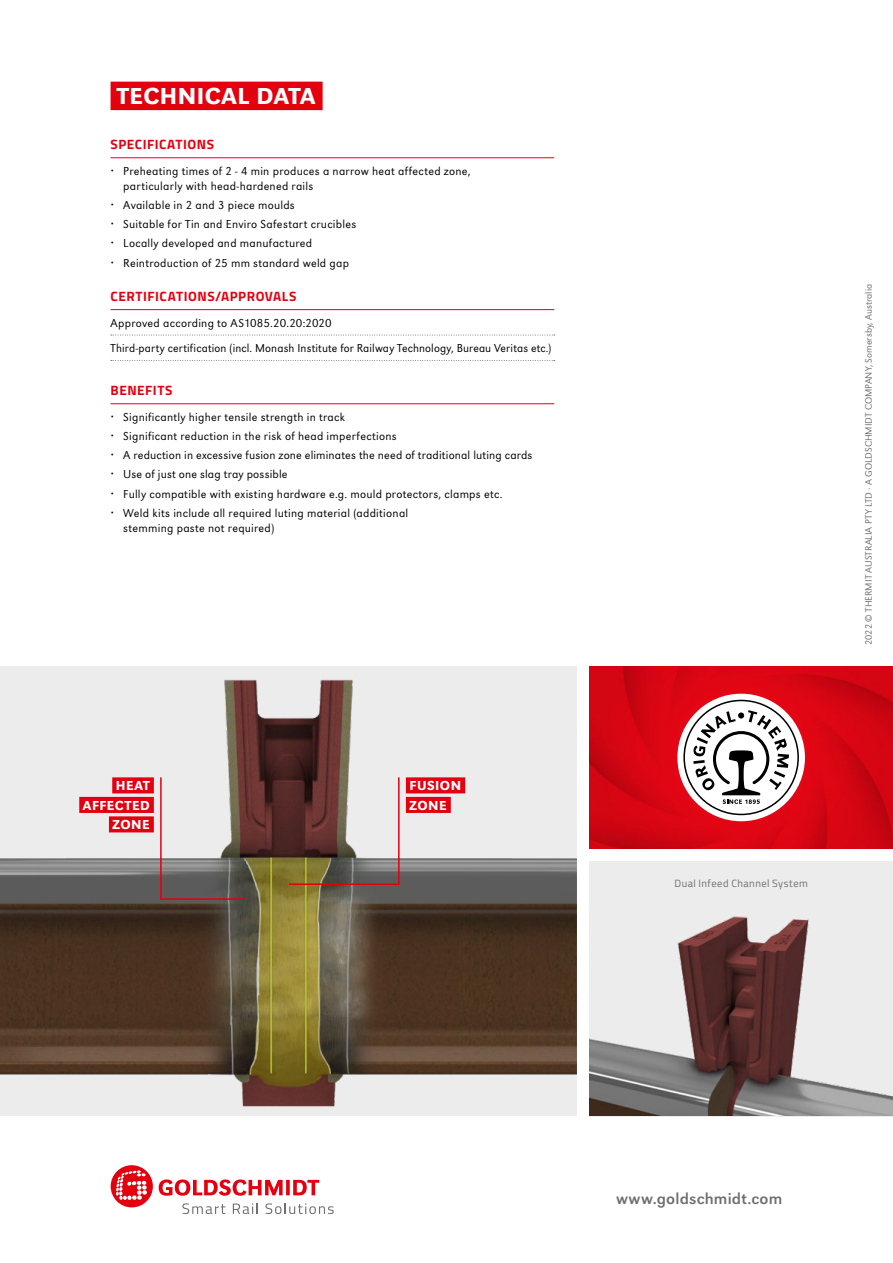
<style>
.page{position:relative;width:893px;height:1263px;background:#fff}
.page>*{position:absolute;margin:0;border:0;box-sizing:border-box;transform-origin:0 0}
.t1{font:500 24px "URW Grotesk";letter-spacing:.02em;color:#fff}
.t2{font:16.5px "URW Grotesk";letter-spacing:.01em;color:#6f6f6e}
.t3{font:700 13.5px "Titillium Web";letter-spacing:.04em;color:#e3000f}
.t4{font:500 13.5px/19.5px "URW Grotesk";letter-spacing:.035em;color:#fff;text-align:right}
.t5{font:300 12px/19.2px "URW Grotesk";letter-spacing:.02em;color:#000}
.t6{font:10.5px "Titillium Web";letter-spacing:.04em;color:#6f6f6e}
.t7{font:300 9.75px "URW Grotesk";color:#6f6f6e}
</style>
<div class="page">
<div style="left:111px;top:82px;width:212px;height:28px;background:#e3000f"></div>
<hr style="left:111px;top:403px;width:443px;height:1px;background:#e3000f">
<hr style="left:111px;top:309px;width:443px;height:1px;background:#e3000f">
<svg style="left:111px;top:335px;width:444px;height:1px"></svg>
<svg style="left:111px;top:360px;width:444px;height:1px"></svg>
<hr style="left:111px;top:157px;width:443px;height:1px;background:#e3000f">
<svg style="left:159px;top:1179px;width:160px;height:17px"></svg>
<svg style="left:111px;top:1165px;width:42px;height:42px"></svg>
<svg style="left:182px;top:1203px;width:44px;height:11px"></svg>
<svg style="left:233px;top:1203px;width:25px;height:11px"></svg>
<svg style="left:266px;top:1203px;width:68px;height:11px"></svg>
<div style="left:589px;top:861px;width:304px;height:255px;background:#ececed"></div>
<img style="left:589px;top:916px;width:304px;height:200px">
<img style="left:0;top:666px;width:577px;height:450px">
<svg style="left:159px;top:776px;width:88px;height:124px;background:#afa6a4"></svg>
<svg style="left:287px;top:776px;width:113px;height:110px;background:#937d75"></svg>
<div style="left:112px;top:777px;width:42px;height:16px;background:#e3000f"></div>
<div style="left:79px;top:797px;width:75px;height:16px;background:#e3000f"></div>
<div style="left:109px;top:816px;width:45px;height:16px;background:#e3000f"></div>
<div style="left:406px;top:777px;width:59px;height:16px;background:#e3000f"></div>
<div style="left:406px;top:797px;width:45px;height:16px;background:#e3000f"></div>
<img style="left:589px;top:666px;width:304px;height:182px">
<div style="left:677px;top:694px;width:128px;height:127px;background:#fff;border-radius:50%"></div>
<svg style="left:683px;top:700px;width:116px;height:115px"></svg>
<h1 class="t1" style="left:117px;top:82px;width:200px">TECHNICAL DATA</h1>
<p class="t3" style="left:111px;top:134px;width:105px">SPECIFICATIONS</p>
<p class="t5" style="left:123px;top:163px;width:349px;line-height:15px">Preheating times of 2 - 4 min produces a narrow heat affected zone, particularly with head-hardened rails</p>
<p class="t5" style="left:123px;top:195px;width:235px">Available in 2 and 3 piece moulds<br>Suitable for Tin and Enviro Safestart crucibles Locally developed and manufactured Reintroduction of 25 mm standard weld gap</p>
<p class="t3" style="left:111px;top:286px;width:187px">CERTIFICATIONS/APPROVALS</p>
<p class="t5" style="left:111px;top:310px;width:442px;line-height:25.3px">Approved according to AS1085.20.20:2020<br>Third-party certification (incl. Monash Institute for Railway Technology, Bureau Veritas etc.)</p>
<p class="t3" style="left:111px;top:380px;width:63px">BENEFITS</p>
<p class="t5" style="left:123px;top:407px;width:411px">Significantly higher tensile strength in track<br>Significant reduction in the risk of head imperfections<br>A reduction in excessive fusion zone eliminates the need of traditional luting cards Use of just one slag tray possible<br>Fully compatible with existing hardware e.g. mould protectors, clamps etc.<br>Weld kits include all required luting material (additional</p>
<p class="t5" style="left:123px;top:518px;width:153px">stemming paste not required)</p>
<p class="t4" style="left:83px;top:776px;width:68px">HEAT<br>AFFECTED<br>ZONE</p>
<p class="t4" style="left:410px;top:776px;width:53px;text-align:left">FUSION<br>ZONE</p>
<p class="t7" style="left:863px;top:645px;width:363px;rotate:-90deg">2022 © THERMIT AUSTRALIA PTY LTD · A GOLDSCHMIDT COMPANY, Somersby, Australia</p>
<p class="t6" style="left:674px;top:875px;width:135px">Dual Infeed Channel System</p>
<h2 class="t2" style="left:616px;top:1189px;width:168px">www.goldschmidt.com</h2>
</div>
